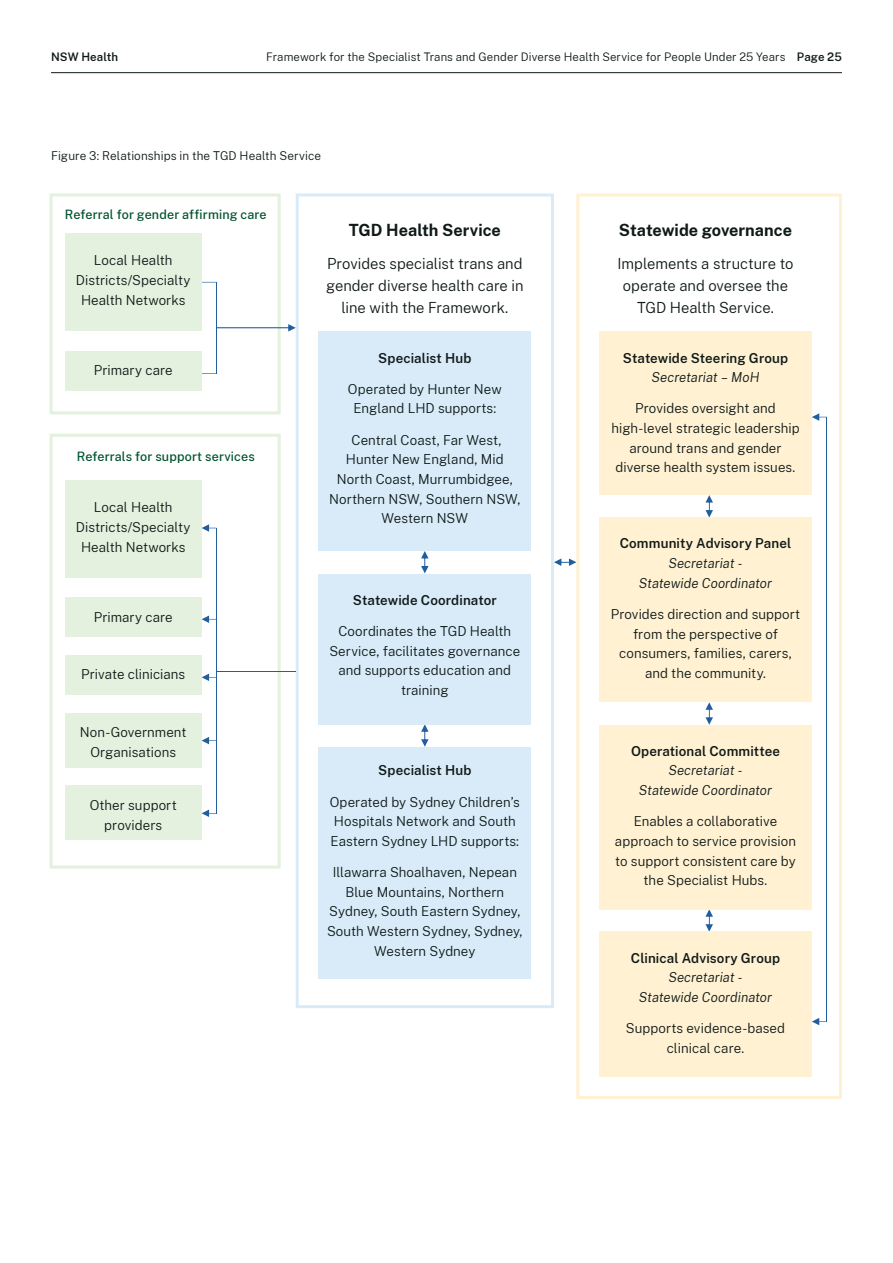
<style>
.page{position:relative;width:893px;height:1263px;background:#fff}
.page>*{position:absolute;margin:0;border:0;box-sizing:border-box;transform-origin:0 0}
.t1{font:700 16.5px "Public Sans";color:#0f1a18}
.t2{font:300 15px/21.9px "Public Sans";color:#0f1a18;text-align:center}
.t3{font:300 13.5px/19.6px "Public Sans";letter-spacing:.005em;color:#0f1a18;text-align:center}
.t4{font:600 13.5px "Public Sans";letter-spacing:.01em;color:#0f1a18}
.t5{font:italic 300 13.5px/19.6px "Public Sans";color:#0f1a18;text-align:center}
.t6{font:500 12.75px "Public Sans";letter-spacing:.01em;color:#00522e}
.t7{font:300 12px "Public Sans";letter-spacing:.01em;color:#0f1a18}
.t8{font:300 11.7px "Public Sans";letter-spacing:.01em;color:#0f1a18}
.t9{font:600 11.7px "Public Sans";letter-spacing:.01em;color:#0f1a18}
.s1{font-weight:600}
</style>
<div class="page">
<hr style="left:51px;top:72px;width:791px;height:1px;background:#0f1a18">
<hr style="left:216px;top:282px;width:1px;height:91px;background:#215e9e">
<svg style="left:202px;top:281px;width:14px;height:2px"></svg>
<svg style="left:202px;top:373px;width:14px;height:1px"></svg>
<hr style="left:216px;top:528px;width:1px;height:285px;background:#215e9e">
<svg style="left:202px;top:524px;width:14px;height:8px"></svg>
<svg style="left:202px;top:615px;width:14px;height:8px"></svg>
<svg style="left:421px;top:551px;width:8px;height:22px"></svg>
<svg style="left:705px;top:495px;width:8px;height:22px"></svg>
<svg style="left:705px;top:702px;width:8px;height:23px"></svg>
<svg style="left:705px;top:909px;width:8px;height:23px"></svg>
<svg style="left:554px;top:558px;width:22px;height:8px"></svg>
<svg style="left:421px;top:724px;width:8px;height:23px"></svg>
<div style="left:296px;top:193px;width:258px;height:815px;border:3px solid #d9ebf9"></div>
<div style="left:576px;top:193px;width:266px;height:906px;border:3px solid #fff1d2"></div>
<div style="left:65px;top:233px;width:137px;height:98px;background:#e4f1de"></div>
<div style="left:50px;top:193px;width:231px;height:221px;border:3px solid #e4f1de"></div>
<div style="left:50px;top:434px;width:231px;height:434px;border:3px solid #e4f1de"></div>
<div style="left:65px;top:480px;width:137px;height:98px;background:#e4f1de"></div>
<div style="left:65px;top:351px;width:137px;height:40px;background:#e4f1de"></div>
<div style="left:65px;top:597px;width:137px;height:40px;background:#e4f1de"></div>
<div style="left:65px;top:655px;width:137px;height:40px;background:#e4f1de"></div>
<div style="left:65px;top:713px;width:137px;height:54px;background:#e4f1de"></div>
<div style="left:65px;top:785px;width:137px;height:55px;background:#e4f1de"></div>
<svg style="left:812px;top:413px;width:15px;height:8px"></svg>
<svg style="left:812px;top:1018px;width:14px;height:7px"></svg>
<hr style="left:826px;top:417px;width:1px;height:605px;background:#215e9e">
<svg style="left:202px;top:674px;width:14px;height:7px"></svg>
<svg style="left:202px;top:737px;width:14px;height:7px"></svg>
<svg style="left:202px;top:809px;width:14px;height:8px"></svg>
<div style="left:319px;top:331px;width:212px;height:220px;background:#d9ebf9"></div>
<div style="left:599px;top:331px;width:213px;height:164px;background:#fff1d2"></div>
<div style="left:599px;top:517px;width:213px;height:185px;background:#fff1d2"></div>
<div style="left:599px;top:725px;width:213px;height:184px;background:#fff1d2"></div>
<div style="left:599px;top:932px;width:213px;height:145px;background:#fff1d2"></div>
<div style="left:319px;top:747px;width:212px;height:231px;background:#d9ebf9"></div>
<div style="left:319px;top:574px;width:212px;height:150px;background:#d9ebf9"></div>
<hr style="left:216px;top:671px;width:80px;height:1px;background:#215e9e">
<svg style="left:217px;top:324px;width:79px;height:7px"></svg>
<hr style="left:216px;top:327px;width:76px;height:1px;background:#215e9e">
<p class="t9" style="left:51px;top:49px;width:69px">NSW Health</p>
<p class="t8" style="left:266px;top:49px;width:577px">Framework for the Specialist Trans and Gender Diverse Health Service for People Under 25 Years <span class="s1">Page 25</span></p>
<p class="t7" style="left:51px;top:148px;width:272px">Figure 3: Relationships in the TGD Health Service</p>
<p class="t6" style="left:65px;top:206px;width:203px">Referral for gender affirming care</p>
<p class="t3" style="left:76px;top:250px;width:116px">Local Health<br>Districts/Specialty<br>Health Networks</p>
<p class="t3" style="left:94px;top:360px;width:80px">Primary care</p>
<p class="t6" style="left:77px;top:447px;width:179px">Referrals for support services</p>
<p class="t3" style="left:76px;top:497px;width:116px">Local Health<br>Districts/Specialty<br>Health Networks</p>
<p class="t3" style="left:94px;top:606px;width:80px">Primary care</p>
<p class="t3" style="left:81px;top:664px;width:105px">Private clinicians</p>
<p class="t3" style="left:80px;top:722px;width:108px">Non-Government<br>Organisations</p>
<p class="t3" style="left:90px;top:794px;width:89px">Other support providers</p>
<p class="t1" style="left:349px;top:217px;width:154px">TGD Health Service</p>
<p class="t2" style="left:326px;top:252px;width:199px">Provides specialist trans and gender diverse health care in line with the Framework.</p>
<p class="t4" style="left:378px;top:348px;width:95px">Specialist Hub</p>
<p class="t3" style="left:348px;top:378px;width:155px">Operated by Hunter New<br>England LHD supports:</p>
<p class="t3" style="left:329px;top:429px;width:193px">Central Coast, Far West,<br>Hunter New England, Mid<br>North Coast, Murrumbidgee,<br>Northern NSW, Southern NSW,<br>Western NSW</p>
<p class="t4" style="left:353px;top:590px;width:145px">Statewide Coordinator</p>
<p class="t3" style="left:329px;top:621px;width:192px">Coordinates the TGD Health<br>Service, facilitates governance and supports education and training</p>
<p class="t4" style="left:378px;top:761px;width:95px">Specialist Hub</p>
<p class="t3" style="left:330px;top:791px;width:191px;text-align:left">Operated by Sydney Children’s<br>Hospitals Network and South<br>Eastern Sydney LHD supports:</p>
<p class="t3" style="left:327px;top:862px;width:197px">Illawarra Shoalhaven, Nepean<br>Blue Mountains, Northern<br>Sydney, South Eastern Sydney,<br>South Western Sydney, Sydney,<br>Western Sydney</p>
<p class="t1" style="left:619px;top:217px;width:175px">Statewide governance</p>
<p class="t2" style="left:617px;top:252px;width:178px">Implements a structure to operate and oversee the<br>TGD Health Service.</p>
<p class="t4" style="left:623px;top:348px;width:167px">Statewide Steering Group</p>
<p class="t5" style="left:651px;top:367px;width:110px">Secretariat – MoH</p>
<p class="t3" style="left:611px;top:398px;width:190px">Provides oversight and high-level strategic leadership around trans and gender diverse health system issues.</p>
<p class="t4" style="left:620px;top:534px;width:173px">Community Advisory Panel</p>
<p class="t5" style="left:639px;top:553px;width:135px">Secretariat -<br>Statewide Coordinator</p>
<p class="t3" style="left:611px;top:604px;width:191px">Provides direction and support from the perspective of consumers, families, carers, and the community.</p>
<p class="t4" style="left:631px;top:741px;width:150px">Operational Committee</p>
<p class="t5" style="left:639px;top:760px;width:135px">Secretariat -<br>Statewide Coordinator</p>
<p class="t3" style="left:615px;top:811px;width:183px">Enables a collaborative approach to service provision to support consistent care by the Specialist Hubs.</p>
<p class="t4" style="left:631px;top:948px;width:151px">Clinical Advisory Group</p>
<p class="t5" style="left:639px;top:967px;width:135px">Secretariat -<br>Statewide Coordinator</p>
<p class="t3" style="left:626px;top:1018px;width:161px">Supports evidence-based clinical care.</p>
</div>
